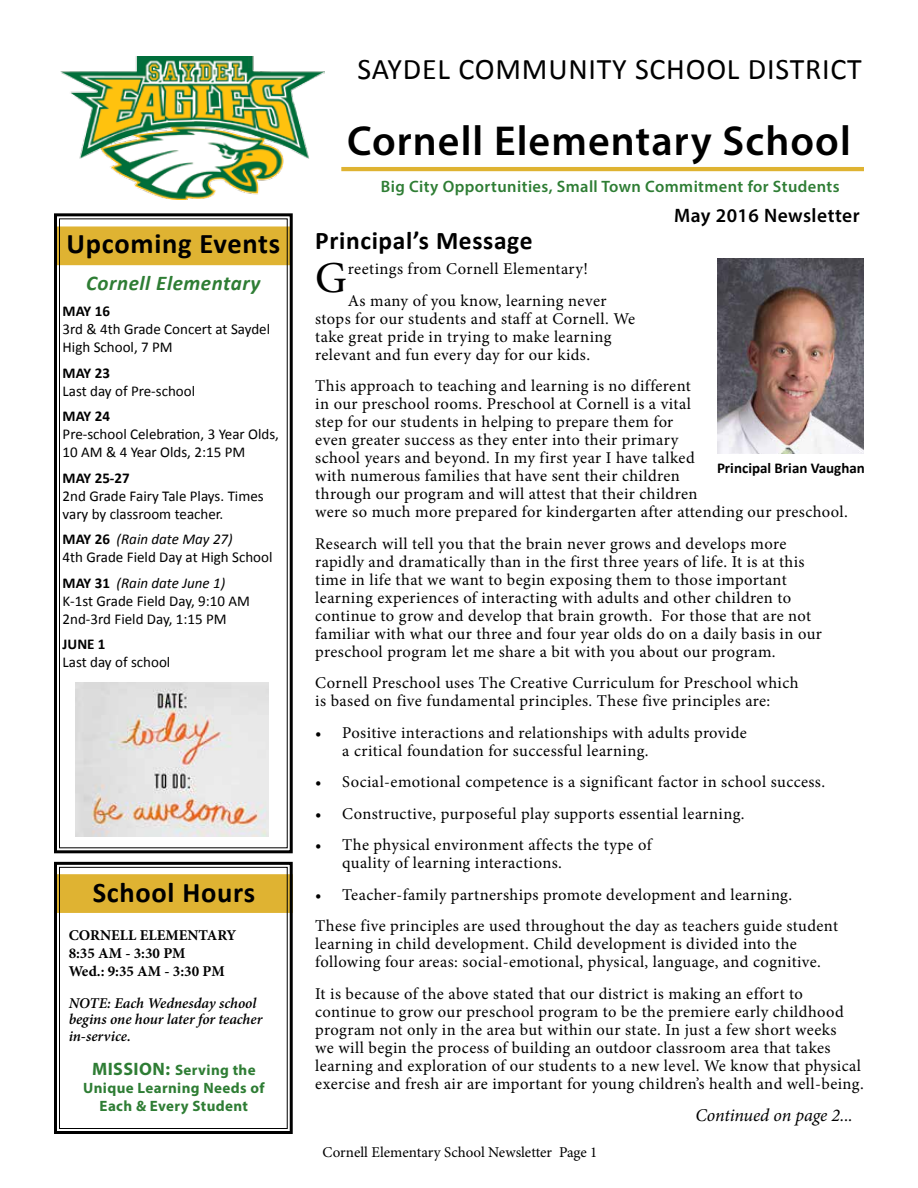
<style>
.page{position:relative;width:918px;height:1188px;background:#fff}
.page>*{position:absolute;margin:0;border:0;box-sizing:border-box;transform-origin:0 0}
.t1{font:44.25px "Minion Pro";color:#000}
.t2{font:600 42px "Myriad Pro";letter-spacing:.025em;color:#000}
.t3{font:30px "Calibri";letter-spacing:.025em;color:#000}
.t4{font:700 28.5px "Calibri";letter-spacing:.025em;color:#000}
.t5{font:700 25.5px "Calibri";letter-spacing:.025em;color:#000}
.t6{font:italic 700 21px "Calibri";letter-spacing:.025em;color:#2e7d34}
.t7{font:600 19.5px "Myriad Pro";letter-spacing:.025em;color:#000}
.t8{font:italic 18px "Minion Pro";letter-spacing:-.01em;color:#000}
.t9{font:16.5px/18px "Minion Pro";letter-spacing:.025em;color:#000}
.t10{font:600 16.5px "Myriad Pro";letter-spacing:.025em;color:#2e7d34}
.t11{font:15px/18px "Calibri";color:#000}
.t12{font:italic 600 15px/16.5px "Minion Pro";letter-spacing:-.005em;color:#000}
.t13{font:700 15px/18px "Myriad Pro";letter-spacing:.025em;color:#2e7d34;text-align:center}
.t14{font:700 15px "Calibri";color:#000}
.t15{font:700 15px/18px "Minion Pro";color:#000}
.t16{font:15px "Minion Pro";color:#000}
.s1{font-weight:700}
.s2{font-style:italic}
.s3{font-size:18px}
</style>
<div class="page">
<svg style="left:54px;top:213px;width:239px;height:641px"></svg>
<div style="left:59px;top:218px;width:229px;height:630px;border:1px solid #000"></div>
<svg style="left:54px;top:861px;width:239px;height:273px"></svg>
<div style="left:59px;top:867px;width:229px;height:262px;border:1px solid #000"></div>
<hr style="left:341px;top:167px;width:523px;height:4px;background:#dfb332">
<img style="left:717px;top:259px;width:147px;height:194px">
<img style="left:60px;top:57px;width:264px;height:142px">
<img style="left:76px;top:683px;width:193px;height:154px">
<h3 class="t4" style="left:67px;top:225px;width:215px">Upcoming Events</h3>
<p class="t6" style="left:86px;top:270px;width:176px">Cornell Elementary</p>
<p class="t14" style="left:63px;top:302px;width:49px">MAY 16</p>
<p class="t11" style="left:63px;top:320px;width:209px">3rd &amp; 4th Grade Concert at Saydel<br>High School, 7 PM</p>
<p class="t14" style="left:63px;top:363px;width:49px">MAY 23</p>
<p class="t11" style="left:63px;top:382px;width:134px">Last day of Pre-school</p>
<p class="t14" style="left:63px;top:407px;width:49px">MAY 24</p>
<p class="t11" style="left:63px;top:425px;width:218px">Pre-school Celebration, 3 Year Olds,<br>10 AM &amp; 4 Year Olds, 2:15 PM</p>
<p class="t14" style="left:63px;top:468px;width:69px">MAY 25-27</p>
<p class="t11" style="left:63px;top:487px;width:203px">2nd Grade Fairy Tale Plays. Times vary by classroom teacher.</p>
<p class="t11" style="left:63px;top:530px;width:211px"><span class="s1">MAY 26</span> <span class="s2">(Rain date May 27)<br></span>4th Grade Field Day at High School</p>
<p class="t11" style="left:63px;top:574px;width:189px"><span class="s1">MAY 31</span> <span class="s2">(Rain date June 1)<br></span>K-1st Grade Field Day, 9:10 AM<br>2nd-3rd Field Day, 1:15 PM</p>
<p class="t14" style="left:63px;top:635px;width:44px">JUNE 1</p>
<p class="t11" style="left:63px;top:653px;width:109px">Last day of school</p>
<h3 class="t4" style="left:93px;top:874px;width:164px">School Hours</h3>
<p class="t15" style="left:69px;top:927px;width:169px">CORNELL ELEMENTARY<br>8:35 AM - 3:30 PM<br>Wed.: 9:35 AM - 3:30 PM</p>
<p class="t12" style="left:69px;top:995px;width:195px">NOTE: Each Wednesday school begins one hour later for teacher in-service.</p>
<p class="t13" style="left:83px;top:1060px;width:183px"><span class="s3">MISSION:</span> Serving the<br>Unique Learning Needs of<br>Each &amp; Every Student</p>
<h3 class="t3" style="left:357px;top:50px;width:506px">SAYDEL COMMUNITY SCHOOL DISTRICT</h3>
<h2 class="t2" style="left:347px;top:114px;width:505px">Cornell Elementary School</h2>
<p class="t10" style="left:381px;top:176px;width:460px">Big City Opportunities, Small Town Commitment for Students</p>
<p class="t7" style="left:674px;top:204px;width:187px">May 2016 Newsletter</p>
<h3 class="t5" style="left:315px;top:225px;width:219px">Principal’s Message</h3>
<h1 class="t1" style="left:315px;top:248px;width:33px">G</h1>
<p class="t9" style="left:348px;top:253px;width:260px;line-height:31.5px">reetings from Cornell Elementary!<br>As many of you know, learning never</p>
<p class="t9" style="left:315px;top:310px;width:322px">stops for our students and staff at Cornell. We take great pride in trying to make learning relevant and fun every day for our kids.</p>
<p class="t9" style="left:315px;top:377px;width:534px">This approach to teaching and learning is no different<br>in our preschool rooms. Preschool at Cornell is a vital<br>step for our students in helping to prepare them for<br>even greater success as they enter into their primary<br>school years and beyond. In my first year I have talked<br>with numerous families that have sent their children<br>through our program and will attest that their children<br>were so much more prepared for kindergarten after attending our preschool.</p>
<p class="t9" style="left:315px;top:535px;width:508px">Research will tell you that the brain never grows and develops more rapidly and dramatically than in the first three years of life. It is at this time in life that we want to begin exposing them to those important learning experiences of interacting with adults and other children to continue to grow and develop that brain growth. For those that are not familiar with what our three and four year olds do on a daily basis in our preschool program let me share a bit with you about our program.</p>
<p class="t9" style="left:315px;top:674px;width:485px">Cornell Preschool uses The Creative Curriculum for Preschool which is based on five fundamental principles. These five principles are:</p>
<p class="t9" style="left:342px;top:724px;width:406px;text-indent:-27px">• Positive interactions and relationships with adults provide a critical foundation for successful learning.</p>
<p class="t9" style="left:315px;top:773px;width:511px">• Social-emotional competence is a significant factor in school success.</p>
<p class="t9" style="left:315px;top:805px;width:431px">• Constructive, purposeful play supports essential learning.</p>
<p class="t9" style="left:342px;top:836px;width:311px;text-indent:-27px">• The physical environment affects the type of quality of learning interactions.</p>
<p class="t9" style="left:315px;top:879px;width:524px;line-height:31.5px">• Teacher-family partnerships promote development and learning.<br>These five principles are used throughout the day as teachers guide student</p>
<p class="t9" style="left:315px;top:935px;width:507px">learning in child development. Child development is divided into the following four areas: social-emotional, physical, language, and cognitive.</p>
<p class="t9" style="left:315px;top:985px;width:550px">It is because of the above stated that our district is making an effort to continue to grow our preschool program to be the premiere early childhood program not only in the area but within our state. In just a few short weeks<br>we will begin the process of building an outdoor classroom area that takes learning and exploration of our students to a new level. We know that physical exercise and fresh air are important for young children’s health and well-being.</p>
<p class="t14" style="left:717px;top:459px;width:149px">Principal Brian Vaughan</p>
<p class="t16" style="left:323px;top:1142px;width:276px">Cornell Elementary School Newsletter Page 1</p>
<p class="t8" style="left:695px;top:1103px;width:159px">Continued on page 2...</p>
</div>
